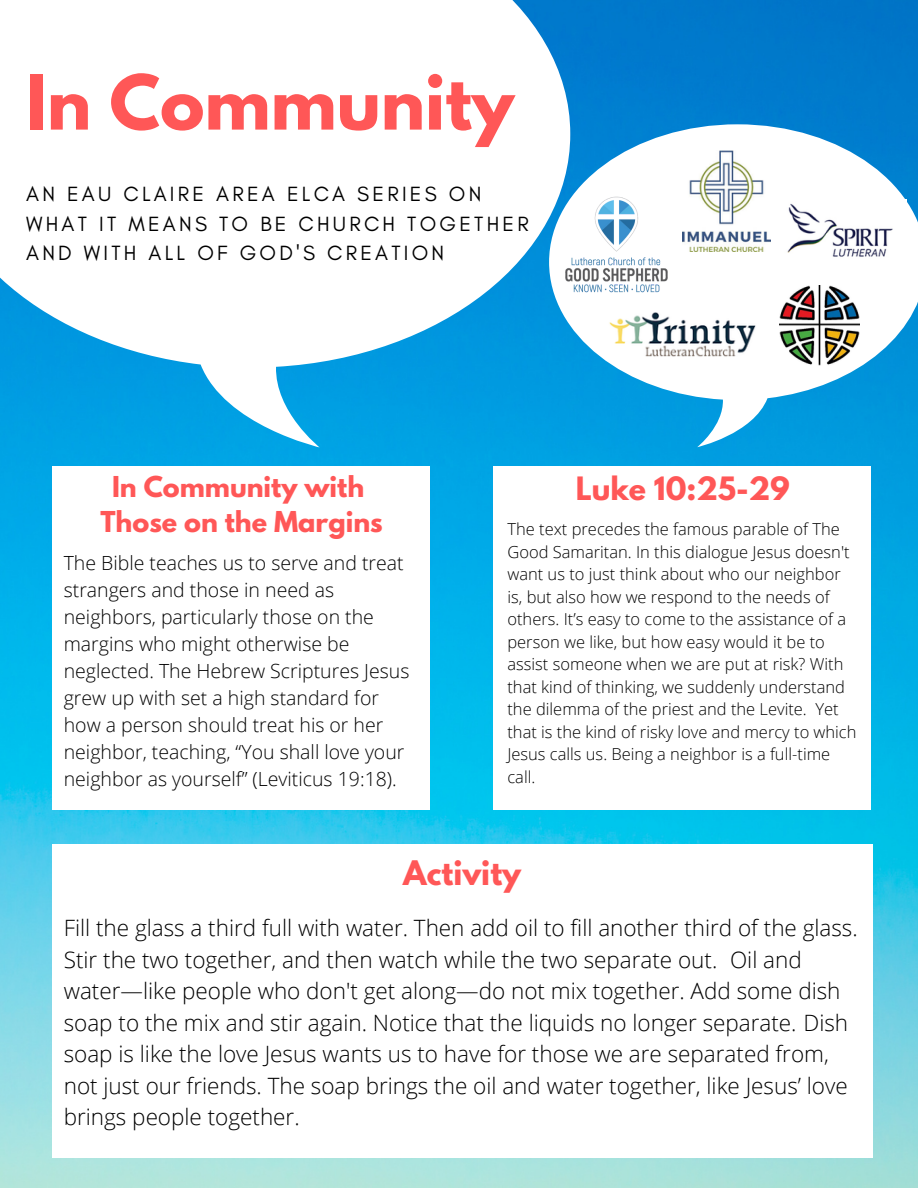
<style>
.page{position:relative;width:918px;height:1188px;background:#fff}
.page>*{position:absolute;margin:0;border:0;box-sizing:border-box;transform-origin:0 0}
.t1{font:700 67.05px "League Spartan";color:#ff5757}
.t2{font:700 30px "League Spartan";color:#ff5757}
.t3{font:700 28.5px "League Spartan";color:#ff5757}
.t4{font:700 25.5px/34.8px "League Spartan";color:#ff5757;text-align:center}
.t5{font:300 22.5px/31.5px "Open Sans";color:#000}
.t6{font:21px/29.2px "Glacial Indifference";letter-spacing:.155em;color:#000}
.t7{font:300 19.5px/27px "Open Sans";color:#000}
.t8{font:300 16.5px/22.5px "Open Sans";color:#000}
</style>
<div class="page">
<img style="left:0;top:0;width:918px;height:1188px">
<div style="left:52px;top:466px;width:378px;height:343px;background:#fff"></div>
<div style="left:52px;top:845px;width:820px;height:312px;background:#fff"></div>
<div style="left:493px;top:466px;width:378px;height:343px;background:#fff"></div>
<svg style="left:0;top:0;width:570px;height:447px"></svg>
<svg style="left:549px;top:124px;width:369px;height:323px"></svg>
<img style="left:776px;top:200px;width:130px;height:65px">
<img style="left:683px;top:151px;width:88px;height:101px">
<img style="left:540px;top:168px;width:154px;height:154px">
<img style="left:608px;top:312px;width:149px;height:49px">
<img style="left:779px;top:286px;width:80px;height:80px">
<h1 class="t1" style="left:26px;top:69px;width:490px">In Community</h1>
<p class="t6" style="left:26px;top:179px;width:504px">AN EAU CLAIRE AREA ELCA SERIES ON<br>WHAT IT MEANS TO BE CHURCH TOGETHER<br>AND WITH ALL OF GOD'S CREATION</p>
<h3 class="t4" style="left:100px;top:472px;width:284px">In Community with<br>Those on the Margins</h3>
<p class="t7" style="left:64px;top:549px;width:347px">The Bible teaches us to serve and treat strangers and those in need as neighbors, particularly those on the margins who might otherwise be neglected. The Hebrew Scriptures Jesus grew up with set a high standard for how a person should treat his or her neighbor, teaching, “You shall love your neighbor as yourself” (Leviticus 19:18).</p>
<h3 class="t3" style="left:576px;top:474px;width:215px">Luke 10:25-29</h3>
<p class="t8" style="left:507px;top:517px;width:351px">The text precedes the famous parable of The Good Samaritan. In this dialogue Jesus doesn't want us to just think about who our neighbor is, but also how we respond to the needs of others. It’s easy to come to the assistance of a person we like, but how easy would it be to assist someone when we are put at risk? With that kind of thinking, we suddenly understand the dilemma of the priest and the Levite. Yet that is the kind of risky love and mercy to which Jesus calls us. Being a neighbor is a full-time call.</p>
<h2 class="t2" style="left:403px;top:858px;width:119px">Activity</h2>
<p class="t5" style="left:64px;top:912px;width:796px">Fill the glass a third full with water. Then add oil to fill another third of the glass.<br>Stir the two together, and then watch while the two separate out. Oil and water—like people who don't get along—do not mix together. Add some dish soap to the mix and stir again. Notice that the liquids no longer separate. Dish soap is like the love Jesus wants us to have for those we are separated from, not just our friends. The soap brings the oil and water together, like Jesus’ love brings people together.</p>
</div>
